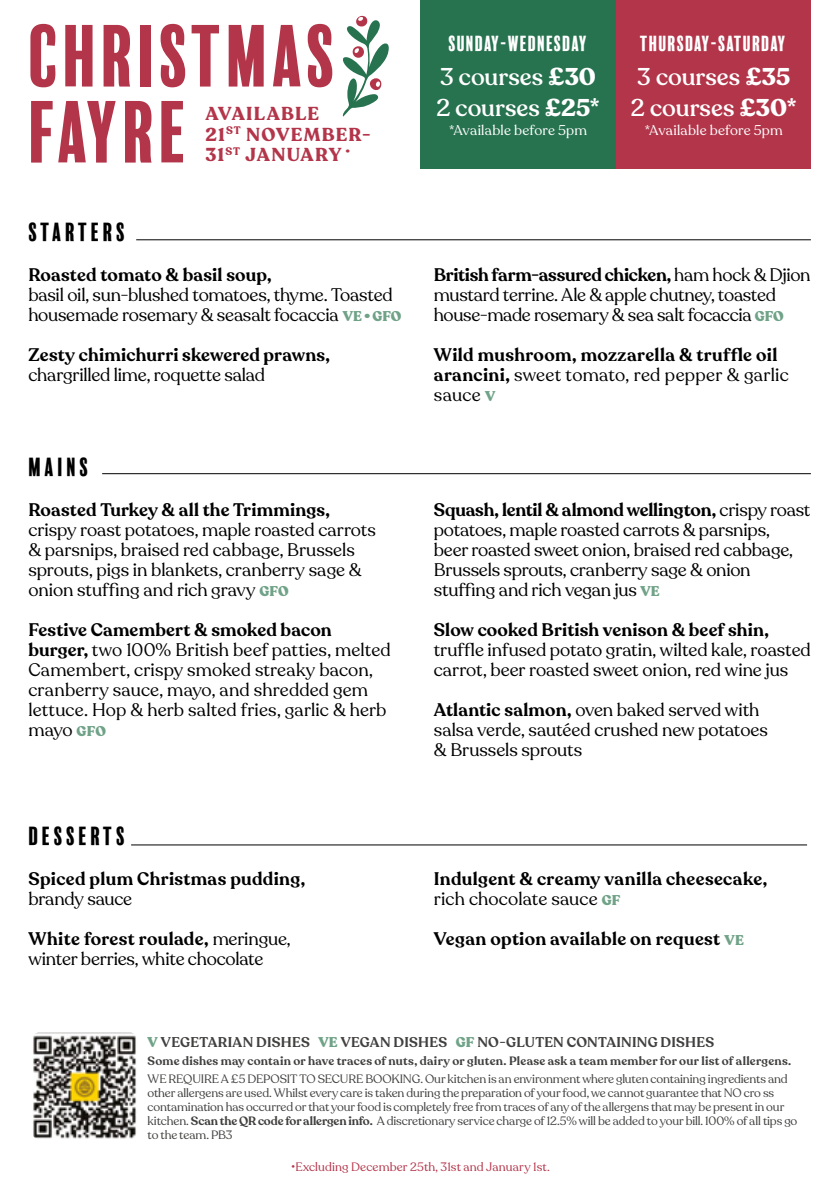
<style>
.page{position:relative;width:840px;height:1191px;background:#fff}
.page>*{position:absolute;margin:0;border:0;box-sizing:border-box;transform-origin:0 0}
.t1{font:80px/76px "Balboa Plus Fill";color:#b3354a}
.t2{font:500 24px/30.8px "Recoleta";color:#fff}
.t3{font:24px "Balboa Plus Fill";letter-spacing:.1em;color:#000}
.t4{font:20px "Balboa Plus Fill";color:#fff}
.t5{font:700 18.6px/20.4px "Recoleta";letter-spacing:.06em;color:#b3354a}
.t6{font:18px/20px "Recoleta";letter-spacing:-.005em;color:#000}
.t7{font:600 18px/20px "Recoleta";letter-spacing:.015em;color:#000}
.t8{font:600 14px "Recoleta";letter-spacing:.015em;color:#41403f}
.t9{font:14px "Recoleta";letter-spacing:.015em;color:#fff}
.t10{font:12px/14px "Recoleta";letter-spacing:-.01em;color:#41403f}
.t11{font:600 12px "Recoleta";letter-spacing:.02em;color:#41403f}
.t12{font:12px "Recoleta";letter-spacing:.01em;color:#b3354a}
.s1{font-weight:900;font-size:14px;color:#6fa287}
.s2{font-weight:600}
.s3{font-weight:700}
.s4{font-weight:400}
.s5{font-weight:900;color:#6fa287}
</style>
<div class="page">
<img style="left:33px;top:1032px;width:104px;height:107px">
<hr style="left:136px;top:239px;width:674px;height:1px;background:#000">
<hr style="left:102px;top:473px;width:708px;height:1px;background:#000">
<hr style="left:131px;top:844px;width:675px;height:1px;background:#000">
<div style="left:615px;top:0;width:195px;height:168px;background:#b3354a"></div>
<div style="left:420px;top:0;width:195px;height:168px;background:#27724f"></div>
<svg style="left:342px;top:16px;width:46px;height:101px"></svg>
<h1 class="t1" style="left:28px;top:19px;width:312px">CHRISTMAS<br>FAYRE</h1>
<p class="t5" style="left:205px;top:104px;width:167px">AVAILABLE<br>21<sup>ST</sup> NOVEMBER-<br>31<sup>ST</sup> JANUARY <sup>•</sup></p>
<h2 class="t3" style="left:28px;top:219px;width:99px">STARTERS</h2>
<p class="t7" style="left:28px;top:265px;width:244px">Roasted tomato &amp; basil soup,</p>
<p class="t6" style="left:28px;top:285px;width:374px">basil oil, sun-blushed tomatoes, thyme. Toasted housemade rosemary &amp; seasalt focaccia <span class="s1">VE • GFO</span></p>
<p class="t7" style="left:28px;top:345px;width:303px">Zesty chimichurri skewered prawns,</p>
<p class="t6" style="left:28px;top:365px;width:238px">chargrilled lime, roquette salad</p>
<h2 class="t3" style="left:28px;top:453px;width:63px">MAINS</h2>
<p class="t7" style="left:28px;top:500px;width:303px">Roasted Turkey &amp; all the Trimmings,</p>
<p class="t6" style="left:28px;top:519px;width:349px">crispy roast potatoes, maple roasted carrots &amp; parsnips, braised red cabbage, Brussels sprouts, pigs in blankets, cranberry sage &amp; onion stuffing and rich gravy <span class="s1">GFO</span></p>
<p class="t6" style="left:28px;top:619px;width:364px"><span class="s2">Festive Camembert &amp; smoked bacon burger,</span> two 100% British beef patties, melted Camembert, crispy smoked streaky bacon, cranberry sauce, mayo, and shredded gem lettuce. Hop &amp; herb salted fries, garlic &amp; herb mayo <span class="s1">GFO</span></p>
<h2 class="t3" style="left:28px;top:822px;width:99px">DESSERTS</h2>
<p class="t7" style="left:28px;top:869px;width:278px">Spiced plum Christmas pudding,</p>
<p class="t6" style="left:28px;top:888px;width:105px">brandy sauce</p>
<p class="t6" style="left:28px;top:928px;width:263px"><span class="s2">White forest roulade,</span> meringue, winter berries, white chocolate</p>
<p class="t4" style="left:448px;top:32px;width:141px">SUNDAY-WEDNESDAY</p>
<p class="t4" style="left:639px;top:32px;width:148px">THURSDAY-SATURDAY</p>
<h2 class="t2" style="left:436px;top:62px;width:165px">3 courses <span class="s3">£30<br></span>2 courses <span class="s3">£25*</span></h2>
<p class="t9" style="left:449px;top:122px;width:139px">*Available before 5pm</p>
<h2 class="t2" style="left:630px;top:62px;width:167px">3 courses <span class="s3">£35<br></span>2 courses <span class="s3">£30*</span></h2>
<p class="t9" style="left:644px;top:122px;width:139px">*Available before 5pm</p>
<p class="t6" style="left:433px;top:265px;width:378px"><span class="s2">British farm-assured chicken,</span> ham hock &amp; Djion mustard terrine. Ale &amp; apple chutney, toasted house-made rosemary &amp; sea salt focaccia <span class="s1">GFO</span></p>
<p class="t7" style="left:433px;top:345px;width:356px">Wild mushroom, mozzarella &amp; truffle oil arancini, <span class="s4">sweet tomato, red pepper &amp; garlic sauce</span> <span class="s1">V</span></p>
<p class="t6" style="left:433px;top:499px;width:378px"><span class="s2">Squash, lentil &amp; almond wellington,</span> crispy roast potatoes, maple roasted carrots &amp; parsnips,<br>beer roasted sweet onion, braised red cabbage, Brussels sprouts, cranberry sage &amp; onion stuffing and rich vegan jus <span class="s1">VE</span></p>
<p class="t7" style="left:433px;top:620px;width:336px">Slow cooked British venison &amp; beef shin,</p>
<p class="t6" style="left:433px;top:639px;width:378px">truffle infused potato gratin, wilted kale, roasted carrot, beer roasted sweet onion, red wine jus</p>
<p class="t6" style="left:433px;top:699px;width:335px"><span class="s2">Atlantic salmon,</span> oven baked served with salsa verde, sautéed crushed new potatoes &amp; Brussels sprouts</p>
<p class="t7" style="left:433px;top:869px;width:335px">Indulgent &amp; creamy vanilla cheesecake, <span class="s4">rich chocolate sauce</span> <span class="s1">GF</span></p>
<p class="t7" style="left:433px;top:929px;width:311px">Vegan option available on request <span class="s1">VE</span></p>
<p class="t8" style="left:147px;top:1033px;width:568px"><span class="s5">V</span> VEGETARIAN DISHES <span class="s5">VE</span> VEGAN DISHES <span class="s5">GF</span> NO-GLUTEN CONTAINING DISHES</p>
<p class="t11" style="left:147px;top:1053px;width:644px">Some dishes may contain or have traces of nuts, dairy or gluten. Please ask a team member for our list of allergens.</p>
<p class="t10" style="left:147px;top:1072px;width:651px">WE REQUIRE A £5 DEPOSIT TO SECURE BOOKING. Our kitchen is an environment where gluten containing ingredients and other allergens are used. Whilst every care is taken during the preparation of your food, we cannot guarantee that NO cro ss contamination has occurred or that your food is completely free from traces of any of the allergens that may be present in our kitchen. <span class="s2">Scan the QR code for allergen info.</span> A discretionary service charge of 12.5% will be added to your bill. 100% of all tips go to the team. PB3</p>
<p class="t12" style="left:291px;top:1159px;width:260px">•Excluding December 25th, 31st and January 1st.</p>
</div>
